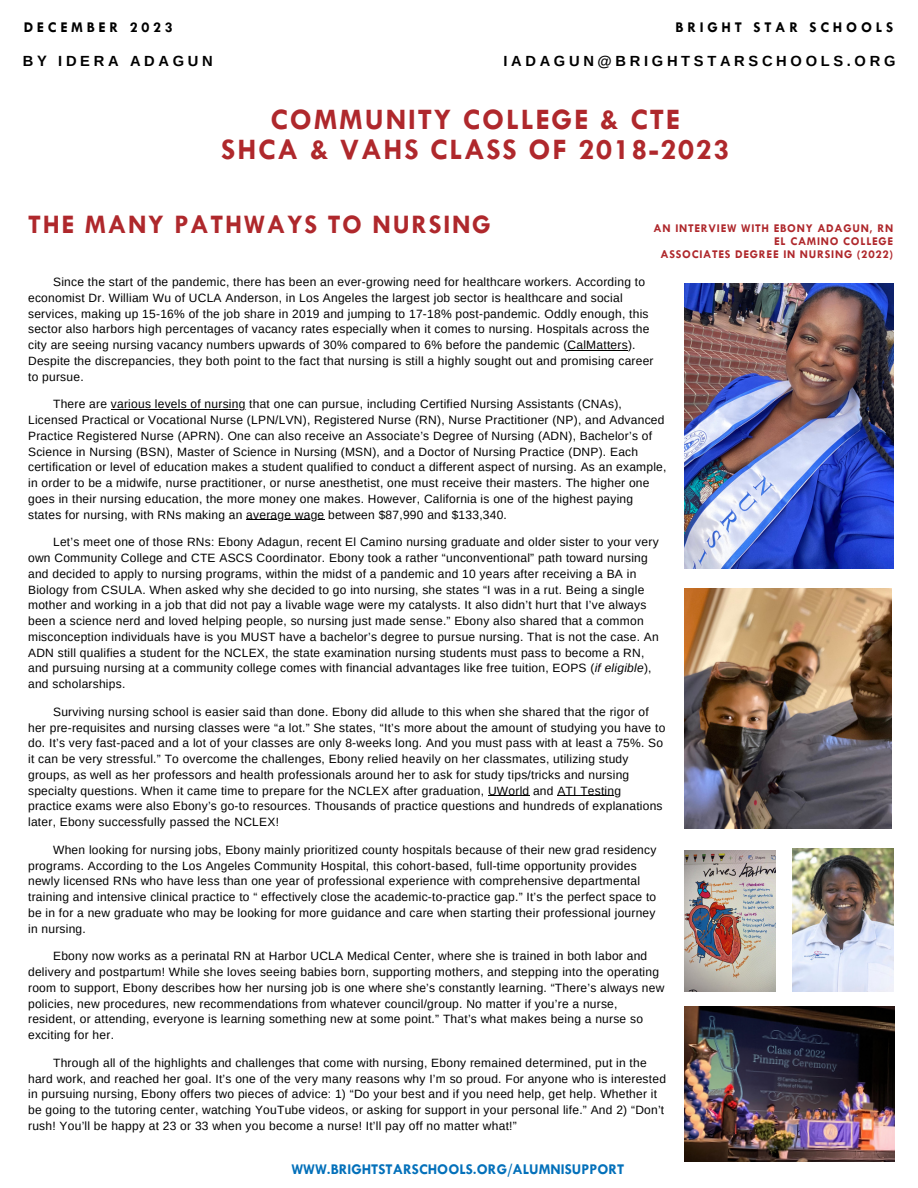
<style>
.page{position:relative;width:918px;height:1188px;background:#fff}
.page>*{position:absolute;margin:0;border:0;box-sizing:border-box;transform-origin:0 0}
.t1{font:700 30px "Tw Cen";letter-spacing:.06em;color:#af282c}
.t2{font:700 27px "Tw Cen";letter-spacing:.06em;color:#af282c}
.t3{font:700 15px "Tw Cen";color:#0370ba}
.t4{font:700 15px "Tw Cen";letter-spacing:.25em;color:#000}
.t5{font:700 14.7px "Arimo";letter-spacing:.25em;color:#000}
.t6{font:12px/15.8px "Arimo";letter-spacing:.02em;color:#000}
.t7{font:700 12px "Tw Cen";letter-spacing:.06em;color:#af282c}
.s1{font-style:italic}
</style>
<div class="page">
<img style="left:684px;top:284px;width:209px;height:284px">
<img style="left:684px;top:588px;width:207px;height:241px">
<img style="left:684px;top:851px;width:91px;height:141px">
<img style="left:684px;top:1006px;width:210px;height:156px">
<img style="left:792px;top:849px;width:101px;height:143px">
<hr style="left:568px;top:350px;width:60px;height:1px;background:#000">
<hr style="left:111px;top:409px;width:135px;height:1px;background:#000">
<hr style="left:246px;top:519px;width:79px;height:1px;background:#000">
<hr style="left:488px;top:795px;width:41px;height:1px;background:#000">
<hr style="left:557px;top:795px;width:64px;height:1px;background:#000">
<p class="t4" style="left:24px;top:20px;width:151px">DECEMBER 2023</p>
<p class="t4" style="left:676px;top:20px;width:219px">BRIGHT STAR SCHOOLS</p>
<p class="t5" style="left:23px;top:52px;width:192px">BY IDERA ADAGUN</p>
<p class="t5" style="left:503px;top:52px;width:394px">IADAGUN@BRIGHTSTARSCHOOLS.ORG</p>
<p class="t1" style="left:270px;top:103px;width:411px">COMMUNITY COLLEGE &amp; CTE</p>
<p class="t1" style="left:221px;top:133px;width:510px">SHCA &amp; VAHS CLASS OF 2018-2023</p>
<p class="t2" style="left:28px;top:210px;width:464px">THE MANY PATHWAYS TO NURSING</p>
<p class="t7" style="left:654px;top:221px;width:241px">AN INTERVIEW WITH EBONY ADAGUN, RN</p>
<p class="t7" style="left:774px;top:234px;width:121px">EL CAMINO COLLEGE</p>
<p class="t7" style="left:660px;top:247px;width:234px">ASSOCIATES DEGREE IN NURSING (2022)</p>
<p class="t6" style="left:28px;top:274px;width:627px;text-indent:25px">Since the start of the pandemic, there has been an ever-growing need for healthcare workers. According to economist Dr. William Wu of UCLA Anderson, in Los Angeles the largest job sector is healthcare and social services, making up 15-16% of the job share in 2019 and jumping to 17-18% post-pandemic. Oddly enough, this sector also harbors high percentages of vacancy rates especially when it comes to nursing. Hospitals across the city are seeing nursing vacancy numbers upwards of 30% compared to 6% before the pandemic (CalMatters).<br>Despite the discrepancies, they both point to the fact that nursing is still a highly sought out and promising career to pursue.</p>
<p class="t6" style="left:28px;top:396px;width:640px;text-indent:25px">There are various levels of nursing that one can pursue, including Certified Nursing Assistants (CNAs), Licensed Practical or Vocational Nurse (LPN/LVN), Registered Nurse (RN), Nurse Practitioner (NP), and Advanced Practice Registered Nurse (APRN). One can also receive an Associate’s Degree of Nursing (ADN), Bachelor’s of Science in Nursing (BSN), Master of Science in Nursing (MSN), and a Doctor of Nursing Practice (DNP). Each certification or level of education makes a student qualified to conduct a different aspect of nursing. As an example, in order to be a midwife, nurse practitioner, or nurse anesthetist, one must receive their masters. The higher one goes in their nursing education, the more money one makes. However, California is one of the highest paying states for nursing, with RNs making an average wage between $87,990 and $133,340.</p>
<p class="t6" style="left:28px;top:534px;width:632px;text-indent:25px">Let’s meet one of those RNs: Ebony Adagun, recent El Camino nursing graduate and older sister to your very own Community College and CTE ASCS Coordinator. Ebony took a rather “unconventional” path toward nursing and decided to apply to nursing programs, within the midst of a pandemic and 10 years after receiving a BA in Biology from CSULA. When asked why she decided to go into nursing, she states “I was in a rut. Being a single mother and working in a job that did not pay a livable wage were my catalysts. It also didn’t hurt that I’ve always been a science nerd and loved helping people, so nursing just made sense.” Ebony also shared that a common misconception individuals have is you MUST have a bachelor’s degree to pursue nursing. That is not the case. An ADN still qualifies a student for the NCLEX, the state examination nursing students must pass to become a RN, and pursuing nursing at a community college comes with financial advantages like free tuition, EOPS (<span class="s1">if eligible</span>), and scholarships.</p>
<p class="t6" style="left:28px;top:704px;width:639px;text-indent:25px">Surviving nursing school is easier said than done. Ebony did allude to this when she shared that the rigor of her pre-requisites and nursing classes were “a lot.” She states, “It’s more about the amount of studying you have to do. It’s very fast-paced and a lot of your classes are only 8-weeks long. And you must pass with at least a 75%. So it can be very stressful.” To overcome the challenges, Ebony relied heavily on her classmates, utilizing study groups, as well as her professors and health professionals around her to ask for study tips/tricks and nursing specialty questions. When it came time to prepare for the NCLEX after graduation, UWorld and ATI Testing practice exams were also Ebony’s go-to resources. Thousands of practice questions and hundreds of explanations later, Ebony successfully passed the NCLEX!</p>
<p class="t6" style="left:28px;top:842px;width:630px;text-indent:25px">When looking for nursing jobs, Ebony mainly prioritized county hospitals because of their new grad residency programs. According to the Los Angeles Community Hospital, this cohort-based, full-time opportunity provides newly licensed RNs who have less than one year of professional experience with comprehensive departmental training and intensive clinical practice to “ effectively close the academic-to-practice gap.” It’s the perfect space to be in for a new graduate who may be looking for more guidance and care when starting their professional journey in nursing.</p>
<p class="t6" style="left:28px;top:948px;width:638px;text-indent:25px">Ebony now works as a perinatal RN at Harbor UCLA Medical Center, where she is trained in both labor and delivery and postpartum! While she loves seeing babies born, supporting mothers, and stepping into the operating room to support, Ebony describes how her nursing job is one where she’s constantly learning. “There’s always new policies, new procedures, new recommendations from whatever council/group. No matter if you’re a nurse, resident, or attending, everyone is learning something new at some point.” That’s what makes being a nurse so exciting for her.</p>
<p class="t6" style="left:28px;top:1055px;width:639px;text-indent:25px">Through all of the highlights and challenges that come with nursing, Ebony remained determined, put in the hard work, and reached her goal. It’s one of the very many reasons why I’m so proud. For anyone who is interested in pursuing nursing, Ebony offers two pieces of advice: 1) “Do your best and if you need help, get help. Whether it be going to the tutoring center, watching YouTube videos, or asking for support in your personal life.” And 2) “Don’t rush! You’ll be happy at 23 or 33 when you become a nurse! It’ll pay off no matter what!”</p>
<p class="t3" style="left:291px;top:1161px;width:335px">WWW.BRIGHTSTARSCHOOLS.ORG/ALUMNISUPPORT</p>
</div>
